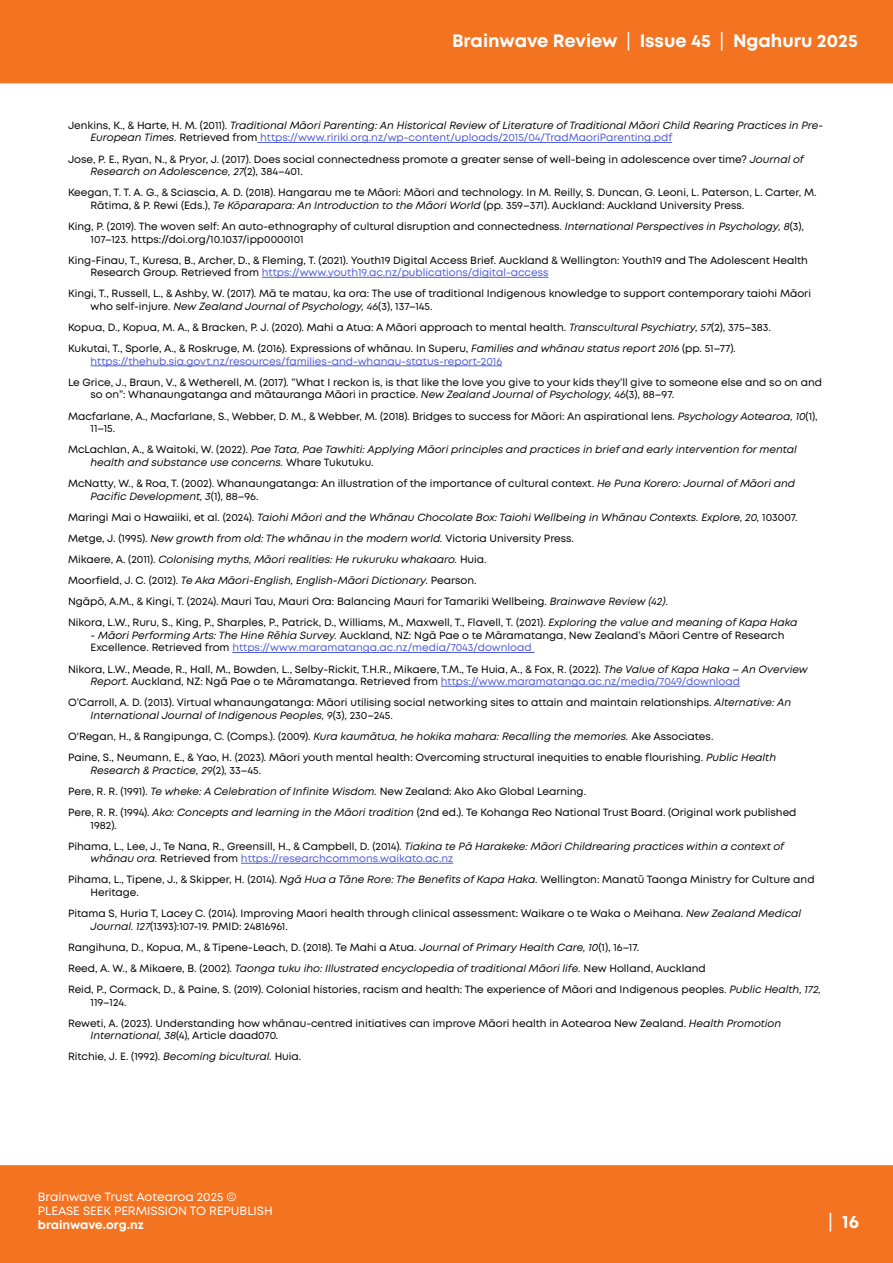
<style>
.page{position:relative;width:893px;height:1263px;background:#fff}
.page>*{position:absolute;margin:0;border:0;box-sizing:border-box;transform-origin:0 0}
.t1{font:700 18px "Mont";color:#fff}
.t2{font:12px/14.4px "Mont";color:#fff}
.t3{font:700 12px "Mont";color:#fff}
.t4{font:10.5px/21.1px "Mont";color:#000}
.t5{font:italic 10.5px/12.6px "Mont";color:#000}
.t6{font:10.5px "Mont";color:#4f5cd6}
.s1{font-weight:400}
.s2{font-style:normal}
.s3{font-style:normal;color:#4f5cd6}
.s4{font-style:italic}
.s5{color:#4f5cd6}
</style>
<div class="page">
<hr style="left:257px;top:142px;width:415px;height:1px;background:#4f5cd6">
<hr style="left:262px;top:277px;width:287px;height:1px;background:#4f5cd6">
<hr style="left:91px;top:366px;width:411px;height:1px;background:#4f5cd6">
<hr style="left:232px;top:652px;width:302px;height:1px;background:#4f5cd6">
<hr style="left:441px;top:686px;width:299px;height:1px;background:#4f5cd6">
<hr style="left:241px;top:863px;width:212px;height:1px;background:#4f5cd6">
<div style="left:0;top:0;width:893px;height:83px;background:#f47320"></div>
<div style="left:0;top:1165px;width:893px;height:98px;background:#f47320"></div>
<h1 class="t1" style="left:452px;top:29px;width:407px">Brainwave Review <span class="s1">|</span> Issue 45 <span class="s1">|</span> Ngahuru 2025</h1>
<p class="t5" style="left:91px;top:119px;width:734px;text-indent:-23px"><span class="s2">Jenkins, K., &amp; Harte, H. M. (2011).</span> Traditional Māori Parenting: An Historical Review of Literature of Traditional Māori Child Rearing Practices in Pre-<br>European Times. <span class="s2">Retrieved from</span> <span class="s3">https://www.ririki.org.nz/wp-content/uploads/2015/04/TradMaoriParenting.pdf</span></p>
<p class="t4" style="left:91px;top:153px;width:715px;line-height:12.6px;text-indent:-23px">Jose, P. E., Ryan, N., &amp; Pryor, J. (2017). Does social connectedness promote a greater sense of well-being in adolescence over time? <span class="s4">Journal of<br>Research on Adolescence, 27</span>(2), 384–401.</p>
<p class="t4" style="left:91px;top:186px;width:728px;line-height:12.6px;text-indent:-23px">Keegan, T. T. A. G., &amp; Sciascia, A. D. (2018). Hangarau me te Māori: Māori and technology. In M. Reilly, S. Duncan, G. Leoni, L. Paterson, L. Carter, M.<br>Rātima, &amp; P. Rewi (Eds.), <span class="s4">Te Kōparapara: An Introduction to the Māori World</span> (pp. 359–371). Auckland: Auckland University Press.</p>
<p class="t4" style="left:91px;top:220px;width:715px;line-height:12.6px;text-indent:-23px">King, P. (2019). The woven self: An auto-ethnography of cultural disruption and connectedness. <span class="s4">International Perspectives in Psychology, 8</span>(3),<br>107–123. https://doi.org/10.1037/ipp0000101</p>
<p class="t4" style="left:91px;top:254px;width:719px;line-height:12.6px;text-indent:-23px">King-Finau, T., Kuresa, B., Archer, D., &amp; Fleming, T. (2021). Youth19 Digital Access Brief. Auckland &amp; Wellington: Youth19 and The Adolescent Health<br>Research Group. Retrieved from <span class="s5">https://www.youth19.ac.nz/publications/digital-access</span></p>
<p class="t4" style="left:91px;top:287px;width:722px;line-height:12.6px;text-indent:-23px">Kingi, T., Russell, L., &amp; Ashby, W. (2017). Mā te matau, ka ora: The use of traditional Indigenous knowledge to support contemporary taiohi Māori who self-injure. <span class="s4">New Zealand Journal of Psychology, 46</span>(3), 137–145.</p>
<p class="t4" style="left:68px;top:317px;width:704px">Kopua, D., Kopua, M. A., &amp; Bracken, P. J. (2020). Mahi a Atua: A Māori approach to mental health. <span class="s4">Transcultural Psychiatry, 57</span>(2), 375–383.<br>Kukutai, T., Sporle, A., &amp; Roskruge, M. (2016). Expressions of whānau. In Superu, <span class="s4">Families and whānau status report 2016</span> (pp. 51–77).</p>
<p class="t6" style="left:91px;top:354px;width:413px">https://thehub.sia.govt.nz/resources/families-and-whanau-status-report-2016</p>
<p class="t4" style="left:91px;top:376px;width:733px;line-height:12.6px;text-indent:-23px">Le Grice, J., Braun, V., &amp; Wetherell, M. (2017). “What I reckon is, is that like the love you give to your kids they’ll give to someone else and so on and so on”: Whanaungatanga and mātauranga Māori in practice. <span class="s4">New Zealand Journal of Psychology, 46</span>(3), 88–97.</p>
<p class="t4" style="left:91px;top:410px;width:729px;line-height:12.6px;text-indent:-23px">Macfarlane, A., Macfarlane, S., Webber, D. M., &amp; Webber, M. (2018). Bridges to success for Māori: An aspirational lens. <span class="s4">Psychology Aotearoa, 10</span>(1),<br>11–15.</p>
<p class="t5" style="left:91px;top:443px;width:708px;text-indent:-23px"><span class="s2">McLachlan, A., &amp; Waitoki, W. (2022).</span> Pae Tata, Pae Tawhiti: Applying Māori principles and practices in brief and early intervention for mental health and substance use concerns. <span class="s2">Whare Tukutuku.</span></p>
<p class="t4" style="left:91px;top:477px;width:706px;line-height:12.6px;text-indent:-23px">McNatty, W., &amp; Roa, T. (2002). Whanaungatanga: An illustration of the importance of cultural context. <span class="s4">He Puna Korero: Journal of Māori and<br>Pacific Development, 3</span>(1), 88–96.</p>
<p class="t4" style="left:68px;top:506px;width:731px">Maringi Mai o Hawaiiki, et al. (2024). <span class="s4">Taiohi Māori and the Whānau Chocolate Box: Taiohi Wellbeing in Whānau Contexts. Explore, 20,</span> 103007.<br>Metge, J. (1995). <span class="s4">New growth from old: The whānau in the modern world.</span> Victoria University Press.<br>Mikaere, A. (2011). <span class="s4">Colonising myths, Māori realities: He rukuruku whakaaro.</span> Huia.<br>Moorfield, J. C. (2012). <span class="s4">Te Aka Māori-English, English-Māori Dictionary.</span> Pearson.<br>Ngāpō, A.M., &amp; Kingi, T. (2024). Mauri Tau, Mauri Ora: Balancing Mauri for Tamariki Wellbeing. <span class="s4">Brainwave Review (42)</span>.<br>Nikora, L.W., Ruru, S., King, P., Sharples, P., Patrick, D., Williams, M., Maxwell, T., Flavell, T. (2021). <span class="s4">Exploring the value and meaning of Kapa Haka</span></p>
<p class="t4" style="left:91px;top:629px;width:695px;line-height:12.6px"><span class="s4">- Māori Performing Arts: The Hine Rēhia Survey.</span> Auckland, NZ: Ngā Pae o te Māramatanga, New Zealand’s Māori Centre of Research<br>Excellence. Retrieved from <span class="s5">https://www.maramatanga.ac.nz/media/7043/download</span></p>
<p class="t4" style="left:91px;top:663px;width:719px;line-height:12.6px;text-indent:-23px">Nikora, L.W., Meade, R., Hall, M., Bowden, L., Selby-Rickit, T.H.R., Mikaere, T.M., Te Huia, A., &amp; Fox, R. (2022). <span class="s4">The Value of Kapa Haka – An Overview<br>Report.</span> Auckland, NZ: Ngā Pae o te Māramatanga. Retrieved from <span class="s5">https://www.maramatanga.ac.nz/media/7049/download</span></p>
<p class="t4" style="left:91px;top:696px;width:702px;line-height:12.6px;text-indent:-23px">O’Carroll, A. D. (2013). Virtual whanaungatanga: Māori utilising social networking sites to attain and maintain relationships. <span class="s4">Alternative: An<br>International Journal of Indigenous Peoples, 9</span>(3), 230–245.</p>
<p class="t4" style="left:68px;top:726px;width:709px">O'Regan, H., &amp; Rangipunga, C. (Comps.). (2009). <span class="s4">Kura kaumātua, he hokika mahara: Recalling the memories.</span> Ake Associates.<br>Paine, S., Neumann, E., &amp; Yao, H. (2023). Māori youth mental health: Overcoming structural inequities to enable flourishing. <span class="s4">Public Health</span></p>
<p class="t4" style="left:68px;top:759px;width:730px;text-indent:23px"><span class="s4">Research &amp; Practice, 29</span>(2), 33–45.<br>Pere, R. R. (1991). <span class="s4">Te wheke: A Celebration of Infinite Wisdom.</span> New Zealand: Ako Ako Global Learning.<br>Pere, R. R. (1994). <span class="s4">Ako: Concepts and learning in the Māori tradition</span> (2nd ed.). Te Kohanga Reo National Trust Board. (Original work published</p>
<p class="t4" style="left:68px;top:814px;width:718px;text-indent:23px">1982).<br>Pihama, L., Lee, J., Te Nana, R., Greensill, H., &amp; Campbell, D. (2014). <span class="s4">Tiakina te Pā Harakeke: Māori Childrearing practices within a context of</span></p>
<p class="t4" style="left:68px;top:848px;width:748px;text-indent:23px"><span class="s4">whānau ora.</span> Retrieved from <span class="s5">https://researchcommons.waikato.ac.nz<br></span>Pihama, L., Tipene, J., &amp; Skipper, H. (2014). <span class="s4">Ngā Hua a Tāne Rore: The Benefits of Kapa Haka.</span> Wellington: Manatū Taonga Ministry for Culture and</p>
<p class="t4" style="left:68px;top:882px;width:735px;text-indent:23px">Heritage.<br>Pitama S, Huria T, Lacey C. (2014). Improving Maori health through clinical assessment: Waikare o te Waka o Meihana. <span class="s4">New Zealand Medical</span></p>
<p class="t4" style="left:68px;top:915px;width:755px;text-indent:23px"><span class="s4">Journal. 127</span>(1393):107-19. PMID: 24816961.<br>Rangihuna, D., Kopua, M., &amp; Tipene-Leach, D. (2018). Te Mahi a Atua. <span class="s4">Journal of Primary Health Care, 10</span>(1), 16–17.<br>Reed, A. W., &amp; Mikaere, B. (2002). <span class="s4">Taonga tuku iho: Illustrated encyclopedia of traditional Māori life.</span> New Holland, Auckland<br>Reid, P., Cormack, D., &amp; Paine, S. (2019). Colonial histories, racism and health: The experience of Māori and Indigenous peoples. <span class="s4">Public Health, 172,</span></p>
<p class="t4" style="left:68px;top:991px;width:715px;text-indent:23px">119–124.<br>Reweti, A. (2023). Understanding how whānau-centred initiatives can improve Māori health in Aotearoa New Zealand. <span class="s4">Health Promotion</span></p>
<p class="t4" style="left:68px;top:1025px;width:235px;text-align:center"><span class="s4">International, 38</span>(4), Article daad070.<br>Ritchie, J. E. (1992). <span class="s4">Becoming bicultural.</span> Huia.</p>
<p class="t2" style="left:38px;top:1189px;width:236px">Brainwave Trust Aotearoa 2025 ©<br>PLEASE SEEK PERMISSION TO REPUBLISH</p>
<p class="t3" style="left:38px;top:1217px;width:107px">brainwave.org.nz</p>
<h1 class="t1" style="left:828px;top:1210px;width:32px"><span class="s1">|</span> 16</h1>
</div>
